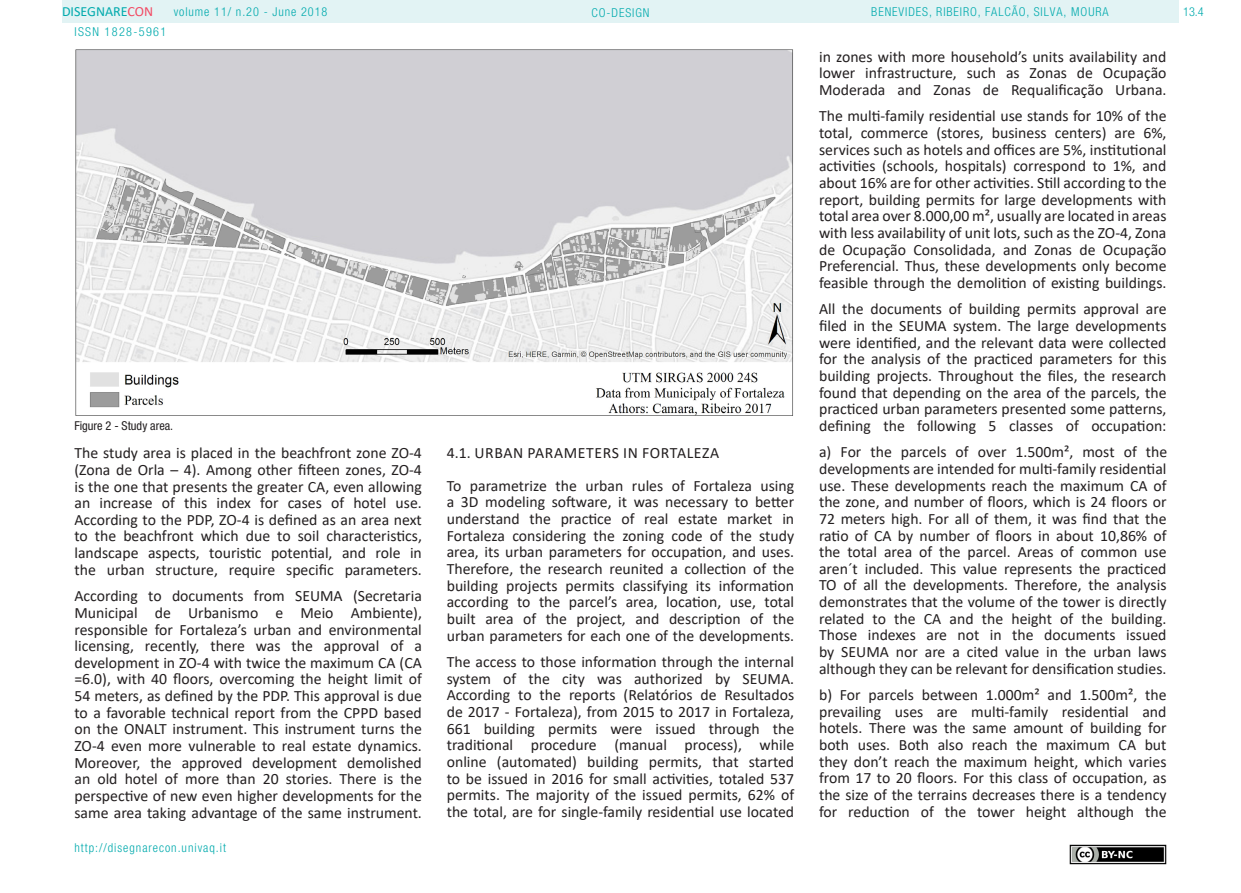
<style>
.page{position:relative;width:1241px;height:893px;background:#fff}
.page>*{position:absolute;margin:0;border:0;box-sizing:border-box;transform-origin:0 0}
.Paragrafo_Capitolo{font:15.75px/16.6px "Calibri";color:#231f20;text-align:justify}
.Titolo_Capitolo{font:15.75px "Calibri";letter-spacing:.04em;color:#231f20}
.t1{font:14px "Calibri";color:#00aaad}
.t2{font:300 condensed 12.25px "Helvetica Neue LT Std";letter-spacing:.075em;color:#00aaad}
.Legenda_Figuras{font:condensed 12.25px "Helvetica Neue LT Std";color:#231f20}
.t3{font:300 condensed 12.25px "Helvetica Neue LT Std";letter-spacing:.11em;color:#00aaad}
.s1{color:#f24862}
</style>
<div class="page">
<div style="left:62px;top:0;width:1116px;height:23px;background:#e2f3f4"></div>
<img style="left:1069px;top:845px;width:97px;height:19px">
<img style="left:75px;top:50px;width:718px;height:366px">
<p class="t1" style="left:62px;top:2px;width:93px">DISEGNARE<span class="s1">CON</span></p>
<p class="t2" style="left:871px;top:5px;width:239px">BENEVIDES, RIBEIRO, FALCÃO, SILVA, MOURA</p>
<p class="t2" style="left:174px;top:5px;width:155px">volume 11/ n.20 - June 2018</p>
<p class="t2" style="left:591px;top:5px;width:59px">CO-DESIGN</p>
<p class="t2" style="left:1182px;top:5px;width:22px">13.4</p>
<p class="t3" style="left:74px;top:24px;width:93px">ISSN 1828-5961</p>
<p class="Legenda_Figuras" style="left:74px;top:418px;width:100px">Figure 2 - Study area.</p>
<p class="Paragrafo_Capitolo" style="left:74px;top:444px;width:349px">The study area is placed in the beachfront zone ZO-4 (Zona de Orla – 4). Among other fifteen zones, ZO-4 is the one that presents the greater CA, even allowing an increase of this index for cases of hotel use.<br>According to the PDP, ZO-4 is defined as an area next to the beachfront which due to soil characteristics, landscape aspects, touristic potential, and role in the urban structure, require specific parameters.</p>
<p class="Paragrafo_Capitolo" style="left:74px;top:587px;width:349px">According to documents from SEUMA (Secretaria Municipal de Urbanismo e Meio Ambiente), responsible for Fortaleza’s urban and environmental licensing, recently, there was the approval of a development in ZO-4 with twice the maximum CA (CA =6.0), with 40 floors, overcoming the height limit of 54 meters, as defined by the PDP. This approval is due to a favorable technical report from the CPPD based on the ONALT instrument. This instrument turns the ZO-4 even more vulnerable to real estate dynamics.<br>Moreover, the approved development demolished an old hotel of more than 20 stories. There is the perspective of new even higher developments for the same area taking advantage of the same instrument.</p>
<p class="t2" style="left:74px;top:841px;width:153px">http://disegnarecon.univaq.it</p>
<p class="Titolo_Capitolo" style="left:446px;top:442px;width:274px">4.1. URBAN PARAMETERS IN FORTALEZA</p>
<p class="Paragrafo_Capitolo" style="left:446px;top:477px;width:349px">To parametrize the urban rules of Fortaleza using a 3D modeling software, it was necessary to better understand the practice of real estate market in Fortaleza considering the zoning code of the study area, its urban parameters for occupation, and uses.<br>Therefore, the research reunited a collection of the building projects permits classifying its information according to the parcel’s area, location, use, total built area of the project, and description of the urban parameters for each one of the developments.</p>
<p class="Paragrafo_Capitolo" style="left:446px;top:653px;width:349px">The access to those information through the internal system of the city was authorized by SEUMA.<br>According to the reports (Relatórios de Resultados de 2017 - Fortaleza), from 2015 to 2017 in Fortaleza, 661 building permits were issued through the traditional procedure (manual process), while online (automated) building permits, that started to be issued in 2016 for small activities, totaled 537 permits. The majority of the issued permits, 62% of the total, are for single-family residential use located</p>
<p class="Paragrafo_Capitolo" style="left:819px;top:48px;width:349px">in zones with more household’s units availability and lower infrastructure, such as Zonas de Ocupação Moderada and Zonas de Requalificação Urbana.</p>
<p class="Paragrafo_Capitolo" style="left:819px;top:108px;width:349px">The multi-family residential use stands for 10% of the total, commerce (stores, business centers) are 6%, services such as hotels and offices are 5%, institutional activities (schools, hospitals) correspond to 1%, and about 16% are for other activities. Still according to the report, building permits for large developments with total area over 8.000,00 m², usually are located in areas with less availability of unit lots, such as the ZO-4, Zona de Ocupação Consolidada, and Zonas de Ocupação Preferencial. Thus, these developments only become feasible through the demolition of existing buildings.</p>
<p class="Paragrafo_Capitolo" style="left:819px;top:300px;width:349px">All the documents of building permits approval are filed in the SEUMA system. The large developments were identified, and the relevant data were collected for the analysis of the practiced parameters for this building projects. Throughout the files, the research found that depending on the area of the parcels, the practiced urban parameters presented some patterns, defining the following 5 classes of occupation:</p>
<p class="Paragrafo_Capitolo" style="left:819px;top:443px;width:350px">a) For the parcels of over 1.500m², most of the developments are intended for multi-family residential use. These developments reach the maximum CA of the zone, and number of floors, which is 24 floors or 72 meters high. For all of them, it was find that the ratio of CA by number of floors in about 10,86% of the total area of the parcel. Areas of common use aren´t included. This value represents the practiced TO of all the developments. Therefore, the analysis demonstrates that the volume of the tower is directly related to the CA and the height of the building.<br>Those indexes are not in the documents issued by SEUMA nor are a cited value in the urban laws although they can be relevant for densification studies.</p>
<p class="Paragrafo_Capitolo" style="left:819px;top:686px;width:349px">b) For parcels between 1.000m² and 1.500m², the prevailing uses are multi-family residential and hotels. There was the same amount of building for both uses. Both also reach the maximum CA but they don’t reach the maximum height, which varies from 17 to 20 floors. For this class of occupation, as the size of the terrains decreases there is a tendency for reduction of the tower height although the</p>
</div>
